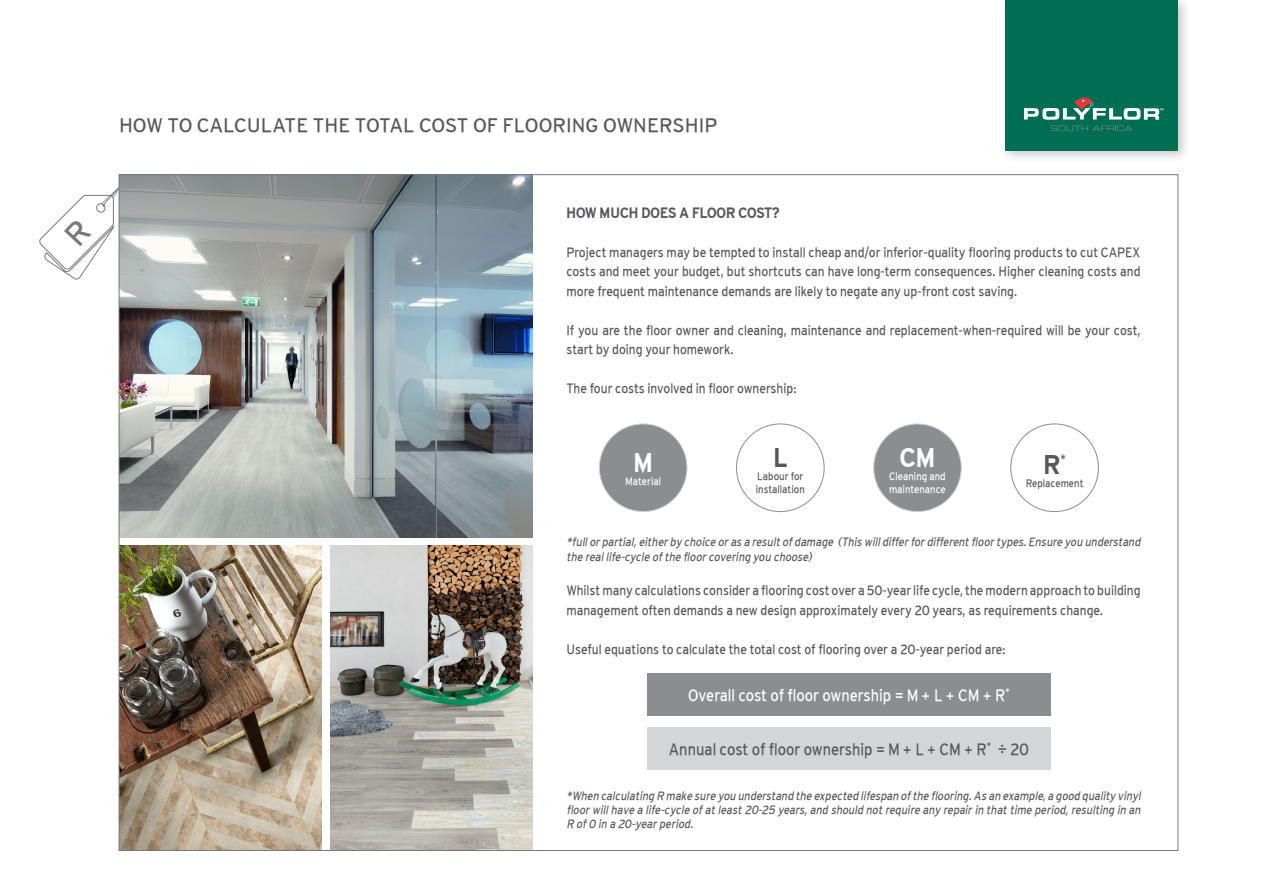
<style>
.page{position:relative;width:1263px;height:893px;background:#fff}
.page>*{position:absolute;margin:0;border:0;box-sizing:border-box;transform-origin:0 0}
.t1{font:700 27px "Polyflor";color:#fff;scale:.89 1}
.t2{font:700 27px "Polyflor";color:#57585a;scale:.89 1}
.t3{font:19.5px "Polyflor";color:#57585a}
.t4{font:16.5px "Polyflor";color:#57585a;scale:.89 1}
.t5{font:16.5px "Polyflor";color:#fff;scale:.89 1}
.t6{font:700 15px "Polyflor";color:#57585a;scale:.89 1}
.t7{font:13.5px/19.5px "Polyflor";color:#57585a;scale:.89 1}
.t8{font:12.15px "Polyflor";color:#57585a;scale:.89 1}
.t9{font:italic 12px "Polyflor";color:#57585a;scale:.89 1}
.t10{font:10.8px/12.9px "Polyflor";color:#57585a;scale:.89 1}
.t11{font:10.8px/12.9px "Polyflor";color:#fff;scale:.89 1}
.t12{font:9.6px "Polyflor";color:#fff;scale:.89 1}
.t13{font:9.6px "Polyflor";color:#57585a;scale:.89 1}
</style>
<div class="page">
<div style="left:999px;top:0;width:192px;height:164px;background:#231f20;opacity:.24"></div>
<div style="left:1005px;top:0;width:173px;height:151px;background:#006e53"></div>
<svg style="left:1024px;top:97px;width:139px;height:34px"></svg>
<img style="left:330px;top:545px;width:203px;height:304px">
<img style="left:121px;top:176px;width:412px;height:361px">
<img style="left:121px;top:545px;width:201px;height:304px">
<div style="left:647px;top:673px;width:404px;height:43px;background:#8b8d90"></div>
<div style="left:647px;top:727px;width:404px;height:43px;background:#d4d5d7"></div>
<div style="left:599px;top:424px;width:88px;height:88px;background:#8b8d90;border-radius:50%"></div>
<div style="left:874px;top:424px;width:87px;height:88px;background:#8b8d90;border-radius:50%"></div>
<svg style="left:39px;top:187px;width:80px;height:93px"></svg>
<p class="t3" style="left:119px;top:113px;width:599px">HOW TO CALCULATE THE TOTAL COST OF FLOORING OWNERSHIP</p>
<p class="t6" style="left:566px;top:204px;width:241px">HOW MUCH DOES A FLOOR COST?</p>
<p class="t7" style="left:566px;top:243px;width:647px;text-align:justify">Project managers may be tempted to install cheap and/or inferior-quality flooring products to cut CAPEX costs and meet your budget, but shortcuts can have long-term consequences. Higher cleaning costs and more frequent maintenance demands are likely to negate any up-front cost saving.</p>
<p class="t7" style="left:566px;top:321px;width:647px">If you are the floor owner and cleaning, maintenance and replacement-when-required will be your cost, start by doing your homework.</p>
<p class="t7" style="left:566px;top:379px;width:260px">The four costs involved in floor ownership:</p>
<p class="t1" style="left:633px;top:447px;width:23px">M</p>
<p class="t11" style="left:625px;top:474px;width:42px">Material</p>
<p class="t2" style="left:773px;top:442px;width:17px">L</p>
<p class="t10" style="left:756px;top:470px;width:57px">Labour for installation</p>
<p class="t1" style="left:900px;top:442px;width:41px">CM</p>
<p class="t11" style="left:889px;top:470px;width:65px">Cleaning and maintenance</p>
<p class="t8" style="left:1060px;top:451px;width:8px">*</p>
<p class="t2" style="left:1043px;top:449px;width:21px">R</p>
<p class="t10" style="left:1026px;top:476px;width:67px">Replacement</p>
<p class="t9" style="left:634px;top:535px;width:238px">, either by choice or as a result of damage (</p>
<p class="t9" style="left:572px;top:535px;width:74px">full or partial</p>
<p class="t9" style="left:841px;top:535px;width:209px">This will differ for different floor types</p>
<p class="t9" style="left:1023px;top:535px;width:136px">. Ensure you understand</p>
<p class="t9" style="left:566px;top:535px;width:10px">*</p>
<p class="t9" style="left:808px;top:549px;width:9px">(</p>
<p class="t9" style="left:566px;top:549px;width:276px">the real life cycle of the floor covering you choose</p>
<p class="t9" style="left:621px;top:549px;width:9px">-</p>
<p class="t7" style="left:566px;top:581px;width:647px">Whilst many calculations consider a flooring cost over a 50-year life cycle, the modern approach to building management often demands a new design approximately every 20 years, as requirements change.</p>
<p class="t7" style="left:566px;top:639px;width:495px">Useful equations to calculate the total cost of flooring over a 20-year period are:</p>
<p class="t12" style="left:1005px;top:686px;width:6px">*</p>
<p class="t5" style="left:688px;top:685px;width:358px">Overall cost of floor ownership = M +L+ C M R+</p>
<p class="t13" style="left:987px;top:740px;width:6px">*</p>
<p class="t4" style="left:669px;top:739px;width:359px">Annual cost of floor ownership = M +L+ C M R+</p>
<p class="t4" style="left:998px;top:739px;width:37px">÷20</p>
<p class="t9" style="left:572px;top:788px;width:450px">When calculating R make sure you understand the expected lifespan of the flooring</p>
<p class="t9" style="left:969px;top:788px;width:88px">. As an example</p>
<p class="t9" style="left:1043px;top:788px;width:114px">a, good quality vinyl</p>
<p class="t9" style="left:566px;top:788px;width:10px">*</p>
<p class="t9" style="left:566px;top:802px;width:272px">floor will have a life cycle of at least 20-25 years</p>
<p class="t9" style="left:804px;top:802px;width:298px">, and should not require any repair in that time period</p>
<p class="t9" style="left:1066px;top:802px;width:89px">, resulting in an</p>
<p class="t9" style="left:660px;top:802px;width:9px">-</p>
<p class="t9" style="left:635px;top:817px;width:66px">year period</p>
<p class="t9" style="left:566px;top:817px;width:82px">R of in0 a 20-</p>
<p class="t9" style="left:690px;top:817px;width:7px">.</p>
</div>
